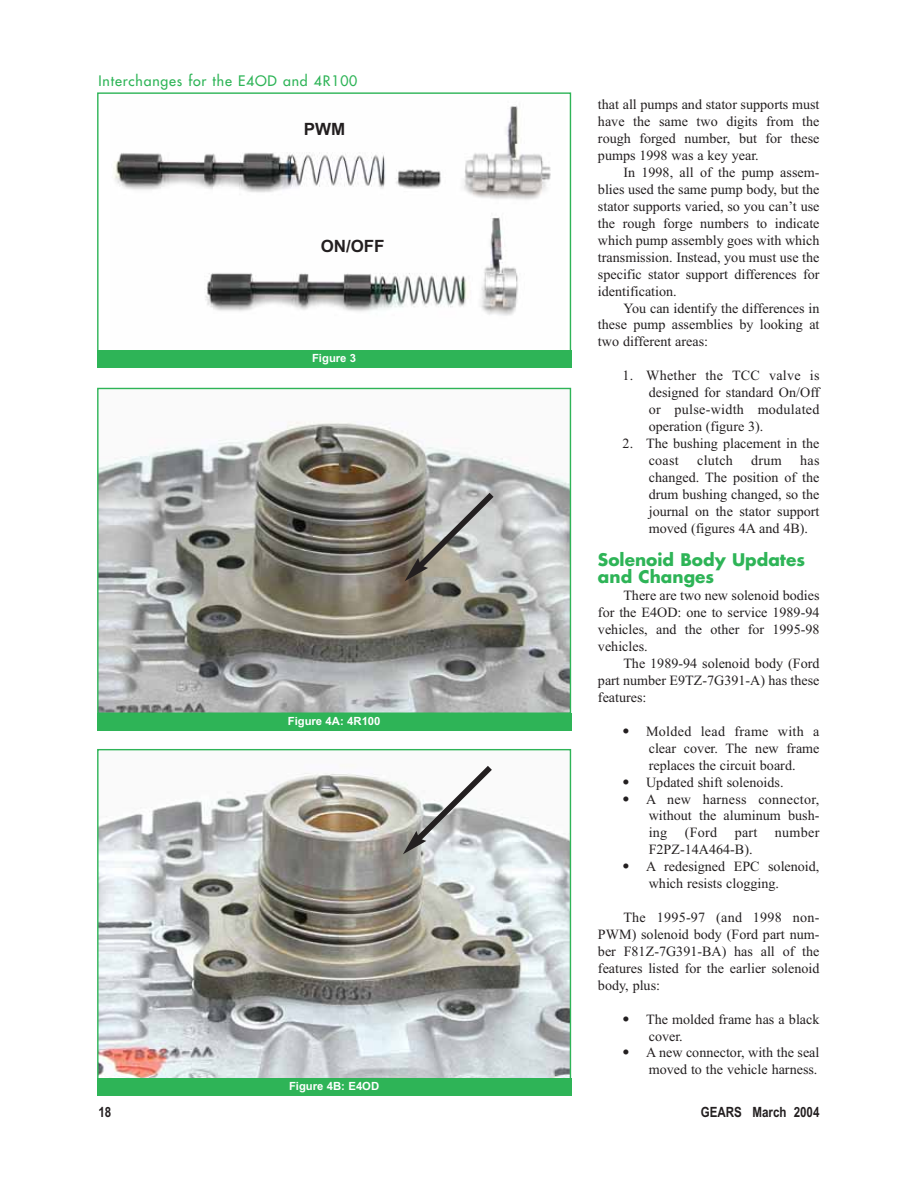
<style>
.page{position:relative;width:918px;height:1188px;background:#fff}
.page>*{position:absolute;margin:0;border:0;box-sizing:border-box;transform-origin:0 0}
.t1{font:700 16.95px/17px "Futura";color:#2eb457}
.t2{font:700 16.95px "Arial";color:#231f20}
.t3{font:14.1px/17px "Times New Roman";color:#231f20;text-align:justify}
.t4{font:14.1px "Futura";letter-spacing:.06em;color:#2eb457}
.t5{font:700 14.1px "Arial Narrow";color:#231f20}
.t6{font:700 11.25px "Arial";color:#fff}
.s1{font-family:"Helvetica Neue";font-weight:800}
</style>
<div class="page">
<img style="left:99px;top:421px;width:470px;height:291px">
<img style="left:99px;top:773px;width:470px;height:305px">
<img style="left:113px;top:106px;width:438px;height:210px">
<div style="left:97px;top:350px;width:474px;height:18px;background:#2eb457"></div>
<div style="left:97px;top:713px;width:474px;height:17px;background:#2eb457"></div>
<div style="left:97px;top:1078px;width:474px;height:18px;background:#2eb457"></div>
<svg style="left:405px;top:487px;width:95px;height:94px;background:#a3a29d"></svg>
<svg style="left:403px;top:765px;width:95px;height:89px"></svg>
<p class="t4" style="left:99px;top:73px;width:260px">Interchanges for the E4OD and 4R100</p>
<p class="t2" style="left:304px;top:122px;width:43px">PWM</p>
<p class="t2" style="left:321px;top:240px;width:65px">ON/OFF</p>
<p class="t6" style="left:312px;top:354px;width:46px">Figure 3</p>
<p class="t6" style="left:288px;top:717px;width:94px">Figure 4A: 4R100</p>
<p class="t6" style="left:289px;top:1082px;width:92px">Figure 4B: E4OD</p>
<p class="t3" style="left:598px;top:98px;width:223px">that all pumps and stator supports must have the same two digits from the rough forged number, but for these pumps 1998 was a key year.</p>
<p class="t3" style="left:598px;top:165px;width:223px;text-indent:25px">In 1998, all of the pump assem&shy;blies used the same pump body, but the stator supports varied, so you can’t use the rough forge numbers to indicate which pump assembly goes with which transmission. Instead, you must use the specific stator support differences for identification.</p>
<p class="t3" style="left:598px;top:301px;width:223px;text-indent:25px">You can identify the differences in these pump assemblies by looking at two different areas:</p>
<p class="t3" style="left:649px;top:368px;width:172px;text-indent:-26px">1. Whether the TCC valve is designed for standard On/Off or pulse-width modulated operation (figure 3).</p>
<p class="t3" style="left:649px;top:436px;width:172px;text-indent:-26px">2. The bushing placement in the coast</p>
<p class="t3" style="left:649px;top:453px;width:172px;text-indent:151px">has changed. The position of the drum bushing changed, so the journal on the stator support moved (figures 4A and 4B).</p>
<p class="t1" style="left:598px;top:553px;width:209px">Solenoid Body Updates and Changes</p>
<p class="t3" style="left:598px;top:588px;width:223px;text-indent:25px">There are two new solenoid bodies for the E4OD: one to service 1989-94 vehicles, and the other for 1995-98 vehicles.</p>
<p class="t3" style="left:598px;top:656px;width:223px;text-indent:25px">The 1989-94 solenoid body (Ford part number E9TZ-7G391-A) has these features:</p>
<p class="t3" style="left:649px;top:724px;width:172px;text-indent:-26px"><span class="s1">•</span> Molded lead frame with a clear cover. The new frame replaces the circuit board.</p>
<p class="t3" style="left:623px;top:775px;width:162px"><span class="s1">•</span> Updated shift solenoids.</p>
<p class="t3" style="left:649px;top:792px;width:172px;text-indent:-26px"><span class="s1">•</span> A new harness connector, without the aluminum bush&shy;ing (Ford part number F2PZ-14A464-B).</p>
<p class="t3" style="left:649px;top:859px;width:172px;text-indent:-26px"><span class="s1">•</span> A redesigned EPC solenoid, which resists clogging.</p>
<p class="t3" style="left:598px;top:910px;width:223px;text-indent:25px">The 1995-97 (and 1998 non-PWM) solenoid body (Ford part num&shy;ber F81Z-7G391-BA) has all of the features listed for the earlier solenoid body, plus:</p>
<p class="t3" style="left:649px;top:1012px;width:172px;text-indent:-26px"><span class="s1">•</span> The molded frame has a black cover.</p>
<p class="t3" style="left:623px;top:1046px;width:198px;text-align:right"><span class="s1">•</span> A new connector, with the seal moved to the vehicle harness.</p>
<p class="t3" style="left:697px;top:453px;width:37px">clutch</p>
<p class="t3" style="left:751px;top:453px;width:32px">drum</p>
<p class="t5" style="left:99px;top:1107px;width:14px">18</p>
<p class="t5" style="left:701px;top:1107px;width:120px">GEARS March 2004</p>
</div>
